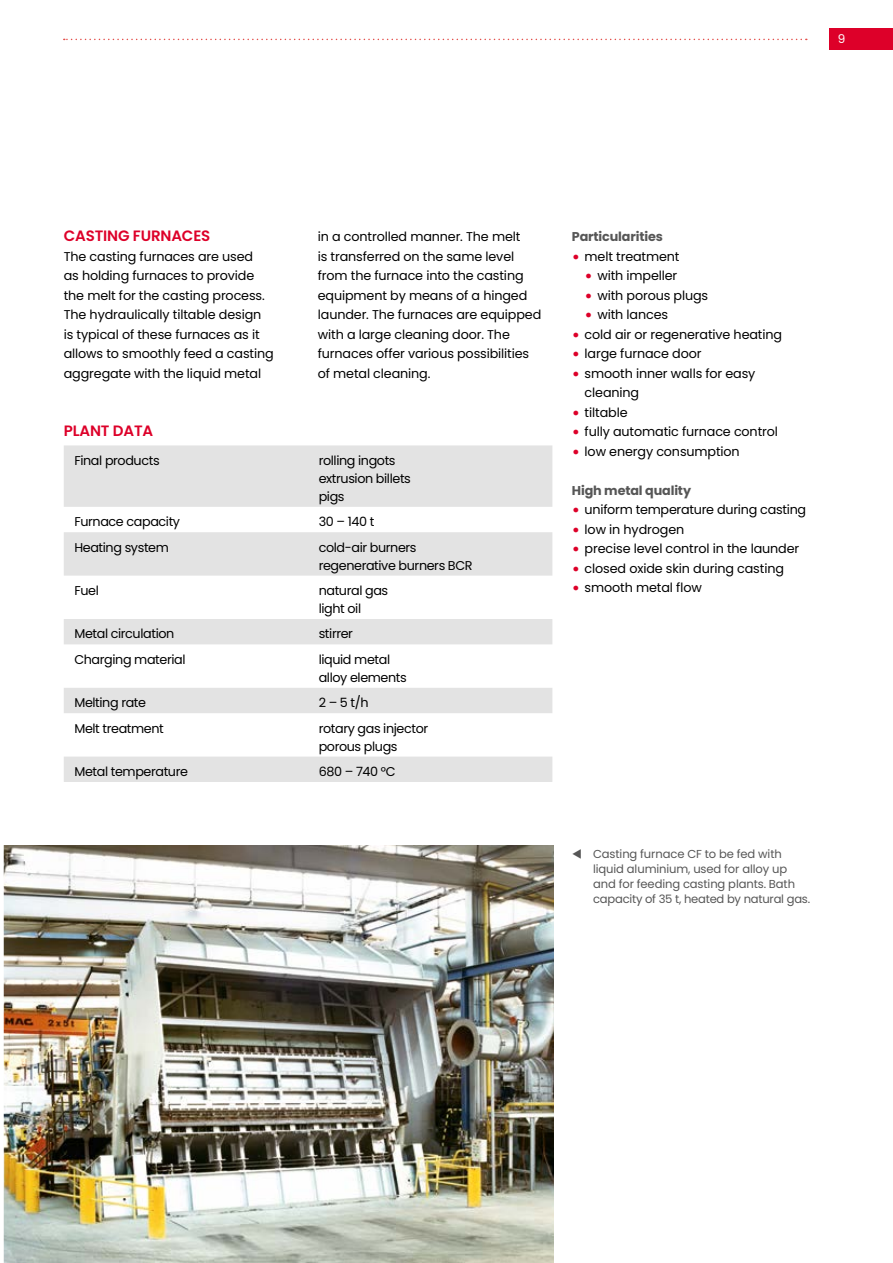
<style>
.page{position:relative;width:893px;height:1263px;background:#fff}
.page>*{position:absolute;margin:0;border:0;box-sizing:border-box;transform-origin:0 0}
.t1{font:600 15px "Poppins";letter-spacing:-.01em;color:#dd0029}
.t2{font:12.75px/19.5px "Poppins";letter-spacing:-.01em;color:#000}
.t3{font:12.75px/18px "Poppins";letter-spacing:-.03em;color:#000}
.t4{font:700 12.75px "Poppins";letter-spacing:-.01em;color:#565656}
.t5{font:12px "Poppins";color:#fff}
.t6{font:11.55px/15px "Poppins";letter-spacing:-.01em;color:#565656}
.s1{font-weight:500;font-size:18px;color:#dd0029}
</style>
<div class="page">
<svg style="left:64px;top:39px;width:743px;height:1px"></svg>
<div style="left:829px;top:29px;width:64px;height:21px;background:#dd0029"></div>
<img style="left:4px;top:846px;width:550px;height:417px">
<svg style="left:64px;top:445px;width:488px;height:337px;fill:#e3e3e3"></svg>
<svg style="left:3px;top:845px;width:1px;height:418px"></svg>
<p class="t5" style="left:838px;top:32px;width:9px">9</p>
<p class="t1" style="left:64px;top:227px;width:148px">CASTING FURNACES</p>
<p class="t2" style="left:64px;top:246px;width:211px">The casting furnaces are used<br>as holding furnaces to provide the melt for the casting process.<br>The hydraulically tiltable design is typical of these furnaces as it allows to smoothly feed a casting aggregate with the liquid metal</p>
<p class="t2" style="left:318px;top:227px;width:225px">in a controlled manner. The melt<br>is transferred on the same level from the furnace into the casting equipment by means of a hinged launder. The furnaces are equipped with a large cleaning door. The furnaces offer various possibilities of metal cleaning.</p>
<p class="t4" style="left:572px;top:229px;width:93px">Particularities</p>
<p class="t2" style="left:572px;top:246px;width:109px"><span class="s1">•</span> melt treatment</p>
<p class="t2" style="left:585px;top:266px;width:94px"><span class="s1">•</span> with impeller</p>
<p class="t2" style="left:585px;top:285px;width:125px"><span class="s1">•</span> with porous plugs</p>
<p class="t2" style="left:585px;top:305px;width:85px"><span class="s1">•</span> with lances</p>
<p class="t2" style="left:572px;top:324px;width:212px"><span class="s1">•</span> cold air or regenerative heating</p>
<p class="t2" style="left:572px;top:344px;width:131px"><span class="s1">•</span> large furnace door</p>
<p class="t2" style="left:585px;top:363px;width:172px;text-indent:-13px"><span class="s1">•</span> smooth inner walls for easy cleaning</p>
<p class="t2" style="left:572px;top:402px;width:57px"><span class="s1">•</span> tiltable</p>
<p class="t2" style="left:572px;top:422px;width:208px"><span class="s1">•</span> fully automatic furnace control</p>
<p class="t2" style="left:572px;top:441px;width:169px"><span class="s1">•</span> low energy consumption</p>
<p class="t4" style="left:572px;top:483px;width:121px">High metal quality</p>
<p class="t2" style="left:572px;top:500px;width:236px"><span class="s1">•</span> uniform temperature during casting</p>
<p class="t2" style="left:572px;top:519px;width:114px"><span class="s1">•</span> low in hydrogen</p>
<p class="t2" style="left:572px;top:539px;width:229px"><span class="s1">•</span> precise level control in the launder</p>
<p class="t2" style="left:572px;top:558px;width:214px"><span class="s1">•</span> closed oxide skin during casting</p>
<p class="t2" style="left:572px;top:578px;width:131px"><span class="s1">•</span> smooth metal flow</p>
<p class="t1" style="left:64px;top:422px;width:91px">PLANT DATA</p>
<p class="t3" style="left:74px;top:451px;width:87px">Final products</p>
<p class="t3" style="left:319px;top:451px;width:94px">rolling ingots extrusion billets pigs</p>
<p class="t3" style="left:74px;top:513px;width:107px">Furnace capacity</p>
<p class="t2" style="left:319px;top:512px;width:57px">30 – 140 t</p>
<p class="t3" style="left:74px;top:538px;width:96px">Heating system</p>
<p class="t3" style="left:319px;top:538px;width:155px">cold-air burners regenerative burners BCR</p>
<p class="t2" style="left:74px;top:581px;width:26px">Fuel</p>
<p class="t3" style="left:319px;top:582px;width:71px">natural gas light oil</p>
<p class="t3" style="left:74px;top:625px;width:101px">Metal circulation</p>
<p class="t3" style="left:319px;top:625px;width:36px">stirrer</p>
<p class="t3" style="left:74px;top:650px;width:113px">Charging material</p>
<p class="t3" style="left:319px;top:650px;width:90px">liquid metal alloy elements</p>
<p class="t3" style="left:74px;top:694px;width:73px">Melting rate</p>
<p class="t2" style="left:319px;top:693px;width:51px">2 – 5 t/h</p>
<p class="t3" style="left:74px;top:719px;width:91px">Melt treatment</p>
<p class="t3" style="left:319px;top:719px;width:111px">rotary gas injector porous plugs</p>
<p class="t3" style="left:74px;top:762px;width:115px">Metal temperature</p>
<p class="t2" style="left:319px;top:762px;width:78px">680 – 740 °C</p>
<p class="t6" style="left:593px;top:846px;width:218px;text-indent:-21px">▼ Casting furnace CF to be fed with liquid aluminium, used for alloy up and for feeding casting plants. Bath capacity of 35 t, heated by natural gas.</p>
</div>
